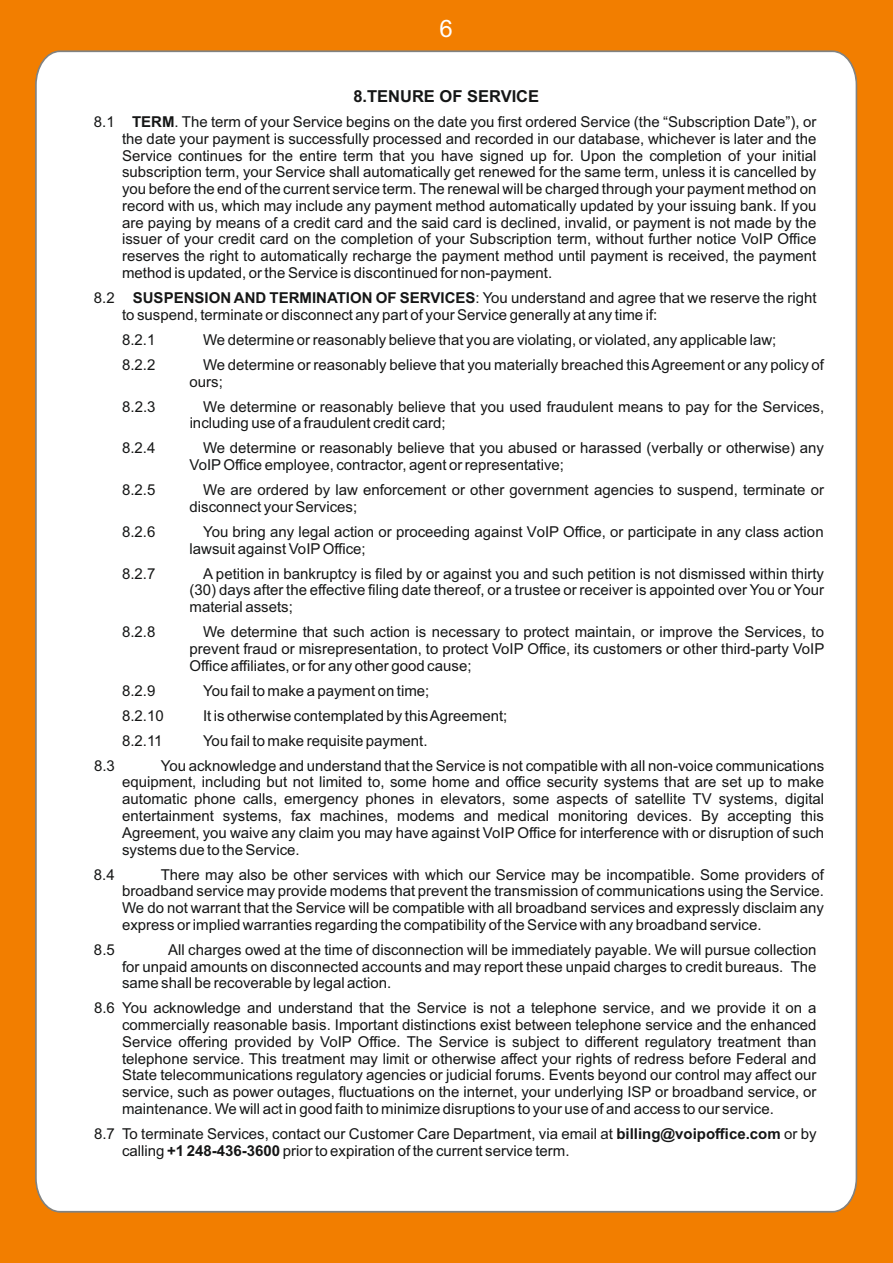
<style>
.page{position:relative;width:893px;height:1263px;background:#f27e00}
.page>*{position:absolute;margin:0;border:0;box-sizing:border-box;transform-origin:0 0}
.t1{font:24px "Arial";color:#fff}
.t2{font:700 16.5px "Arial";color:#151616}
.t3{font:15px/16.8px "Arial";color:#151616}
.s1{font-weight:700}
</style>
<div class="page">
<div style="left:35px;top:50px;width:823px;height:1163px;background:#fff"></div>
<h1 class="t1" style="left:440px;top:19px;width:15px">6</h1>
<p class="t2" style="left:353px;top:90px;width:187px">8. TENURE OF SERVICE</p>
<p class="t3" style="left:122px;top:115px;width:696px;text-align:justify;text-indent:-28px">8.1 <span class="s1">TERM</span>. The term of your Service begins on the date you first ordered Service (the “Subscription Date”), or the date your payment is successfully processed and recorded in our database, whichever is later and the Service continues for the entire term that you have signed up for. Upon the completion of your initial subscription term, your Service shall automatically get renewed for the same term, unless it is cancelled by you before the end of the current service term. The renewal will be charged through your payment method on record with us, which may include any payment method automatically updated by your issuing bank. If you are paying by means of a credit card and the said card is declined, invalid, or payment is not made by the issuer of your credit card on the completion of your Subscription term, without further notice VoIP Office reserves the right to automatically recharge the payment method until payment is received, the payment method is updated, or the Service is discontinued for non-payment.</p>
<p class="t3" style="left:122px;top:291px;width:696px;text-indent:-28px">8.2 <span class="s1">SUSPENSION AND TERMINATION OF SERVICES</span>: You understand and agree that we reserve the right to suspend, terminate or disconnect any part of your Service generally at any time if:</p>
<p class="t3" style="left:122px;top:332px;width:35px">8.2.1</p>
<p class="t3" style="left:203px;top:332px;width:575px">We determine or reasonably believe that you are violating, or violated, any applicable law;</p>
<p class="t3" style="left:122px;top:357px;width:35px">8.2.2</p>
<p class="t3" style="left:190px;top:357px;width:636px;text-indent:14px">We determine or reasonably believe that you materially breached this Agreement or any policy of ours;</p>
<p class="t3" style="left:122px;top:399px;width:35px">8.2.3</p>
<p class="t3" style="left:190px;top:399px;width:636px;text-indent:14px">We determine or reasonably believe that you used fraudulent means to pay for the Services, including use of a fraudulent credit card;</p>
<p class="t3" style="left:122px;top:441px;width:35px">8.2.4</p>
<p class="t3" style="left:190px;top:441px;width:636px;text-indent:14px">We determine or reasonably believe that you abused or harassed (verbally or otherwise) any<br>VoIPOffice employee, contractor, agent or representative;</p>
<p class="t3" style="left:122px;top:483px;width:35px">8.2.5</p>
<p class="t3" style="left:190px;top:483px;width:636px;text-indent:14px">We are ordered by law enforcement or other government agencies to suspend, terminate or disconnect your Services;</p>
<p class="t3" style="left:122px;top:525px;width:35px">8.2.6</p>
<p class="t3" style="left:190px;top:525px;width:636px;text-indent:14px">You bring any legal action or proceeding against VoIP Office, or participate in any class action lawsuit against VoIPOffice;</p>
<p class="t3" style="left:122px;top:566px;width:35px">8.2.7</p>
<p class="t3" style="left:190px;top:566px;width:636px;text-align:justify;text-indent:14px">A petition in bankruptcy is filed by or against you and such petition is not dismissed within thirty (30) days after the effective filing date thereof, or a trustee or receiver is appointed over You or Your material assets;</p>
<p class="t3" style="left:122px;top:625px;width:35px">8.2.8</p>
<p class="t3" style="left:190px;top:625px;width:636px;text-align:justify;text-indent:14px">We determine that such action is necessary to protect maintain, or improve the Services, to prevent fraud or misrepresentation, to protect VoIP Office, its customers or other third-party VoIP Office affiliates, or for any other good cause;</p>
<p class="t3" style="left:122px;top:683px;width:35px">8.2.9</p>
<p class="t3" style="left:203px;top:683px;width:228px">You fail to make a payment on time;</p>
<p class="t3" style="left:122px;top:708px;width:43px">8.2.10</p>
<p class="t3" style="left:203px;top:708px;width:306px">It is otherwise contemplated by this Agreement;</p>
<p class="t3" style="left:122px;top:733px;width:42px">8.2.11</p>
<p class="t3" style="left:203px;top:733px;width:226px">You fail to make requisite payment.</p>
<p class="t3" style="left:94px;top:758px;width:22px">8.3</p>
<p class="t3" style="left:122px;top:758px;width:703px;text-align:justify;text-indent:39px">You acknowledge and understand that the Service is not compatible with all non-voice communications equipment, including but not limited to, some home and office security systems that are set up to make automatic phone calls, emergency phones in elevators, some aspects of satellite TV systems, digital entertainment systems, fax machines, modems and medical monitoring devices. By accepting this Agreement, you waive any claim you may have against VoIP Office for interference with or disruption of such systems due to the Service.</p>
<p class="t3" style="left:94px;top:867px;width:22px">8.4</p>
<p class="t3" style="left:122px;top:867px;width:704px;text-align:justify;text-indent:39px">There may also be other services with which our Service may be incompatible. Some providers of broadband service may provide modems that prevent the transmission of communications using the Service.<br>We do not warrant that the Service will be compatible with all broadband services and expressly disclaim any express or implied warranties regarding the compatibility of the Service with any broadband service.</p>
<p class="t3" style="left:94px;top:942px;width:22px">8.5</p>
<p class="t3" style="left:122px;top:942px;width:696px;text-align:justify;text-indent:46px">All charges owed at the time of disconnection will be immediately payable. We will pursue collection for unpaid amounts on disconnected accounts and may report these unpaid charges to credit bureaus. The same shall be recoverable by legal action.</p>
<p class="t3" style="left:122px;top:1001px;width:696px;text-align:justify;text-indent:-28px">8.6 You acknowledge and understand that the Service is not a telephone service, and we provide it on a commercially reasonable basis. Important distinctions exist between telephone service and the enhanced Service offering provided by VoIP Office. The Service is subject to different regulatory treatment than telephone service. This treatment may limit or otherwise affect your rights of redress before Federal and State telecommunications regulatory agencies or judicial forums. Events beyond our control may affect our service, such as power outages, fluctuations on the internet, your underlying ISP or broadband service, or maintenance. We will act in good faith to minimize disruptions to your use of and access to our service.</p>
<p class="t3" style="left:122px;top:1126px;width:696px;text-indent:-28px">8.7 To terminate Services, contact our Customer Care Department, via email at <span class="s1">billing@voipoffice.com</span> or by calling <span class="s1">+1 248-436-3600</span> prior to expiration of the current service term.</p>
</div>
